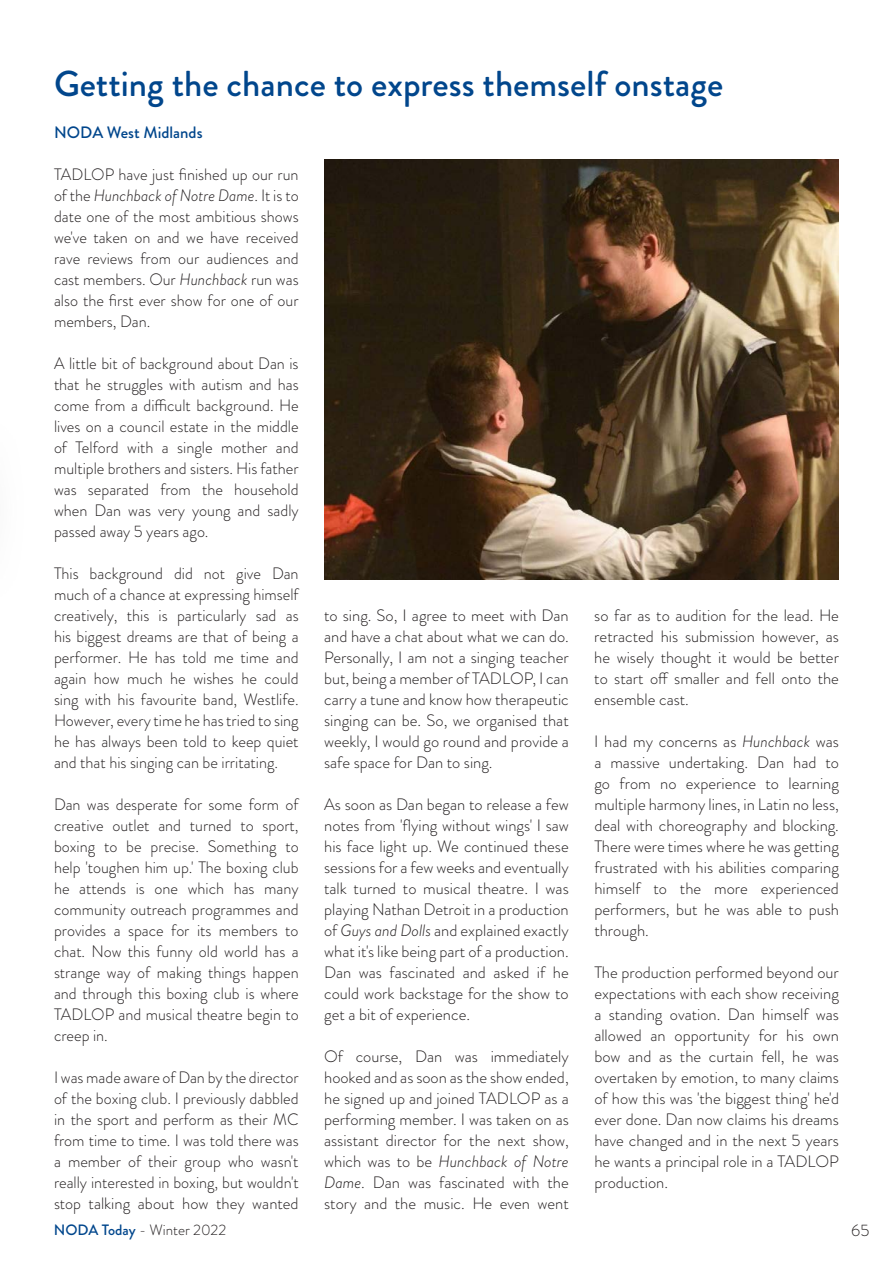
<style>
.page{position:relative;width:893px;height:1263px;background:#fff}
.page>*{position:absolute;margin:0;border:0;box-sizing:border-box;transform-origin:0 0}
.t1{font:500 36px "Brandon Grotesque";color:#01468c}
.t2{font:300 16.5px/21px "Brandon Grotesque";color:#231f20;text-align:justify}
.t3{font:500 16.5px "Brandon Grotesque";color:#01468c}
.t4{font:300 15px "Brandon Grotesque";color:#231f20}
.s1{font-style:italic}
.s2{font-weight:500;color:#01468c}
</style>
<div class="page">
<img style="left:324px;top:159px;width:515px;height:420px">
<p class="t1" style="left:54px;top:59px;width:671px">Getting the chance to express themself onstage</p>
<p class="t3" style="left:54px;top:121px;width:150px">NODA West Midlands</p>
<p class="t2" style="left:54px;top:164px;width:246px">TADLOP have just finished up our run of the <span class="s1">Hunchback of Notre Dame</span>. It is to date one of the most ambitious shows we've taken on and we have received rave reviews from our audiences and cast members. Our <span class="s1">Hunchback</span> run was also the first ever show for one of our members, Dan.</p>
<p class="t2" style="left:54px;top:353px;width:246px">A little bit of background about Dan is that he struggles with autism and has come from a difficult background. He lives on a council estate in the middle of Telford with a single mother and multiple brothers and sisters. His father was separated from the household when Dan was very young and sadly passed away 5 years ago.</p>
<p class="t2" style="left:54px;top:563px;width:246px">This background did not give Dan much of a chance at expressing himself creatively, this is particularly sad as his biggest dreams are that of being a performer. He has told me time and again how much he wishes he could sing with his favourite band, Westlife.<br>However, every time he has tried to sing he has always been told to keep quiet and that his singing can be irritating.</p>
<p class="t2" style="left:54px;top:794px;width:246px">Dan was desperate for some form of creative outlet and turned to sport, boxing to be precise. Something to help 'toughen him up.' The boxing club he attends is one which has many community outreach programmes and provides a space for its members to chat. Now this funny old world has a strange way of making things happen and through this boxing club is where TADLOP and musical theatre begin to creep in.</p>
<p class="t2" style="left:54px;top:1067px;width:246px">I was made aware of Dan by the director of the boxing club. I previously dabbled in the sport and perform as their MC from time to time. I was told there was a member of their group who wasn't really interested in boxing, but wouldn't stop talking about how they wanted</p>
<p class="t2" style="left:324px;top:605px;width:246px">to sing. So, I agree to meet with Dan and have a chat about what we can do.<br>Personally, I am not a singing teacher but, being a member of TADLOP, I can carry a tune and know how therapeutic singing can be. So, we organised that weekly, I would go round and provide a safe space for Dan to sing.</p>
<p class="t2" style="left:324px;top:794px;width:246px">As soon as Dan began to release a few notes from 'flying without wings' I saw his face light up. We continued these sessions for a few weeks and eventually talk turned to musical theatre. I was playing Nathan Detroit in a production of <span class="s1">Guys and Dolls</span> and explained exactly what it's like being part of a production.<br>Dan was fascinated and asked if he could work backstage for the show to get a bit of experience.</p>
<p class="t2" style="left:324px;top:1046px;width:246px">Of course, Dan was immediately hooked and as soon as the show ended, he signed up and joined TADLOP as a performing member. I was taken on as assistant director for the next show, which was to be <span class="s1">Hunchback of Notre Dame</span>. Dan was fascinated with the story and the music. He even went</p>
<p class="t2" style="left:594px;top:605px;width:246px">so far as to audition for the lead. He retracted his submission however, as he wisely thought it would be better to start off smaller and fell onto the ensemble cast.</p>
<p class="t2" style="left:594px;top:731px;width:246px">I had my concerns as <span class="s1">Hunchback</span> was a massive undertaking. Dan had to go from no experience to learning multiple harmony lines, in Latin no less, deal with choreography and blocking.<br>There were times where he was getting frustrated with his abilities comparing himself to the more experienced performers, but he was able to push through.</p>
<p class="t2" style="left:594px;top:962px;width:246px">The production performed beyond our expectations with each show receiving a standing ovation. Dan himself was allowed an opportunity for his own bow and as the curtain fell, he was overtaken by emotion, to many claims of how this was 'the biggest thing' he'd ever done. Dan now claims his dreams have changed and in the next 5 years he wants a principal role in a TADLOP production.</p>
<p class="t4" style="left:54px;top:1219px;width:174px"><span class="s2">NODA Today</span> - Winter 2022</p>
<p class="t2" style="left:851px;top:1220px;width:20px">65</p>
</div>
